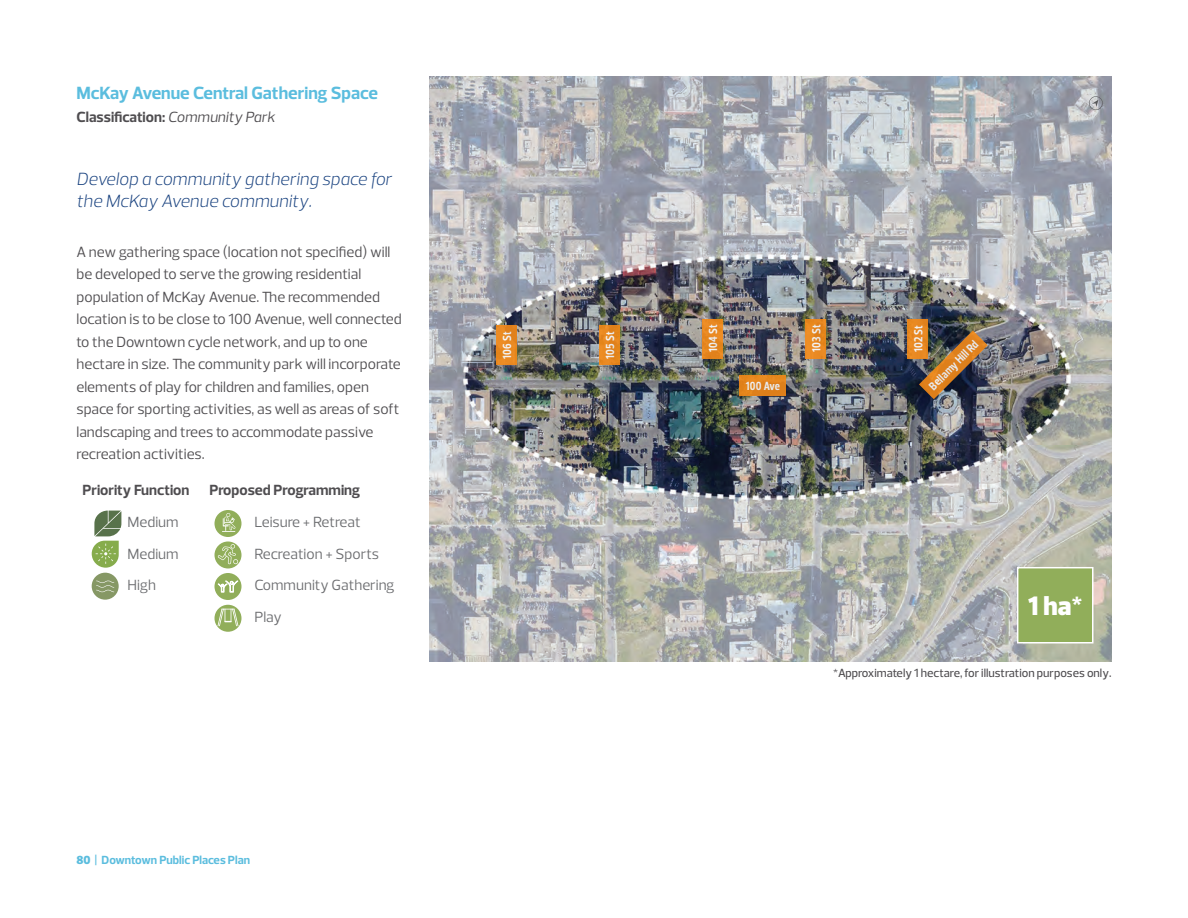
<style>
.page{position:relative;width:1188px;height:918px;background:#fff}
.page>*{position:absolute;margin:0;border:0;box-sizing:border-box;transform-origin:0 0}
.t1{font:900 27px "Prelo";color:#fff}
.Callout__Small-_spac{font:italic 300 18px/22.5px "Prelo";color:#1a4380}
._4_Headers{font:700 18px "Prelo";color:#5bbdde}
.Text__Space_After{font:15px/22.5px "Prelo";color:#4f4d50}
.List_Bullets_Functio{font:15px "Prelo";color:#6c6d70}
._5_Headers{font:700 15px "Prelo";color:#4f4d50}
.t2{font:500 12px "Prelo";color:#4f4d50}
.t3{font:700 12px "Prelo Condensed";letter-spacing:.02em;color:#fff}
.t4{font:700 12px "Prelo";color:#5bbdde}
.s1{font-weight:400;font-style:italic}
.s2{font-weight:900}
</style>
<div class="page">
<img style="left:429px;top:76px;width:683px;height:586px">
<div style="left:1018px;top:568px;width:75px;height:75px;background:#91ae5a"></div>
<div style="left:1017px;top:567px;width:77px;height:77px;border:2px solid #fff"></div>
<svg style="left:92px;top:511px;width:29px;height:89px"></svg>
<div style="left:214px;top:510px;width:28px;height:27px;background:#91ae5a;border-radius:50%"></div>
<svg style="left:222px;top:513px;width:14px;height:19px"></svg>
<svg style="left:214px;top:542px;width:28px;height:26px"></svg>
<svg style="left:218px;top:544px;width:20px;height:20px"></svg>
<div style="left:214px;top:573px;width:28px;height:27px;background:#91ae5a;border-radius:50%"></div>
<svg style="left:218px;top:580px;width:20px;height:12px"></svg>
<svg style="left:214px;top:605px;width:28px;height:27px"></svg>
<svg style="left:218px;top:609px;width:20px;height:17px"></svg>
<div style="left:496px;top:325px;width:21px;height:40px;background:#e98923"></div>
<div style="left:599px;top:325px;width:21px;height:40px;background:#e7871e"></div>
<div style="left:702px;top:319px;width:21px;height:39px;background:#e78720"></div>
<div style="left:806px;top:319px;width:20px;height:39px;background:#e98922"></div>
<div style="left:907px;top:319px;width:21px;height:39px;background:#e88922"></div>
<div style="left:740px;top:375px;width:46px;height:21px;background:#e1811b"></div>
<img style="left:919px;top:330px;width:69px;height:69px">
<svg style="left:1089px;top:96px;width:14px;height:15px"></svg>
<p class="_4_Headers" style="left:76px;top:82px;width:303px">McKay Avenue Central Gathering Space</p>
<p class="_5_Headers" style="left:76px;top:107px;width:200px">Classification: <span class="s1">Community Park</span></p>
<p class="Callout__Small-_spac" style="left:76px;top:167px;width:317px">Develop a community gathering space for the McKay Avenue community.</p>
<p class="Text__Space_After" style="left:76px;top:240px;width:327px">A new gathering space (location not specified) will be developed to serve the growing residential population of McKay Avenue. The recommended location is to be close to 100 Avenue, well connected to the Downtown cycle network, and up to one hectare in size. The community park will incorporate elements of play for children and families, open space for sporting activities, as well as areas of soft landscaping and trees to accommodate passive recreation activities.</p>
<p class="_5_Headers" style="left:82px;top:481px;width:108px">Priority Function</p>
<p class="_5_Headers" style="left:209px;top:481px;width:152px">Proposed Programming</p>
<p class="List_Bullets_Functio" style="left:128px;top:513px;width:53px">Medium</p>
<p class="List_Bullets_Functio" style="left:128px;top:545px;width:53px">Medium</p>
<p class="List_Bullets_Functio" style="left:128px;top:576px;width:30px">High</p>
<p class="List_Bullets_Functio" style="left:254px;top:513px;width:108px">Leisure + Retreat</p>
<p class="List_Bullets_Functio" style="left:254px;top:545px;width:126px">Recreation + Sports</p>
<p class="List_Bullets_Functio" style="left:254px;top:576px;width:142px">Community Gathering</p>
<p class="List_Bullets_Functio" style="left:254px;top:608px;width:29px">Play</p>
<p class="t4" style="left:76px;top:853px;width:175px"><span class="s2">80</span> | Downtown Public Places Plan</p>
<p class="t3" style="left:500px;top:359px;width:29px;rotate:-90deg">106 St</p>
<p class="t3" style="left:603px;top:359px;width:29px;rotate:-90deg">105 St</p>
<p class="t3" style="left:706px;top:352px;width:29px;rotate:-90deg">104 St</p>
<p class="t3" style="left:809px;top:352px;width:29px;rotate:-90deg">103 St</p>
<p class="t3" style="left:911px;top:352px;width:29px;rotate:-90deg">102 St</p>
<p class="t3" style="left:746px;top:379px;width:36px">100 Ave</p>
<p class="t3" style="left:926px;top:383px;width:66px;rotate:-45deg">Bellamy Hill Rd</p>
<p class="t1" style="left:1028px;top:590px;width:56px">1 ha*</p>
<p class="t2" style="left:833px;top:665px;width:280px">*Approximately 1 hectare, for illustration purposes only.</p>
</div>
